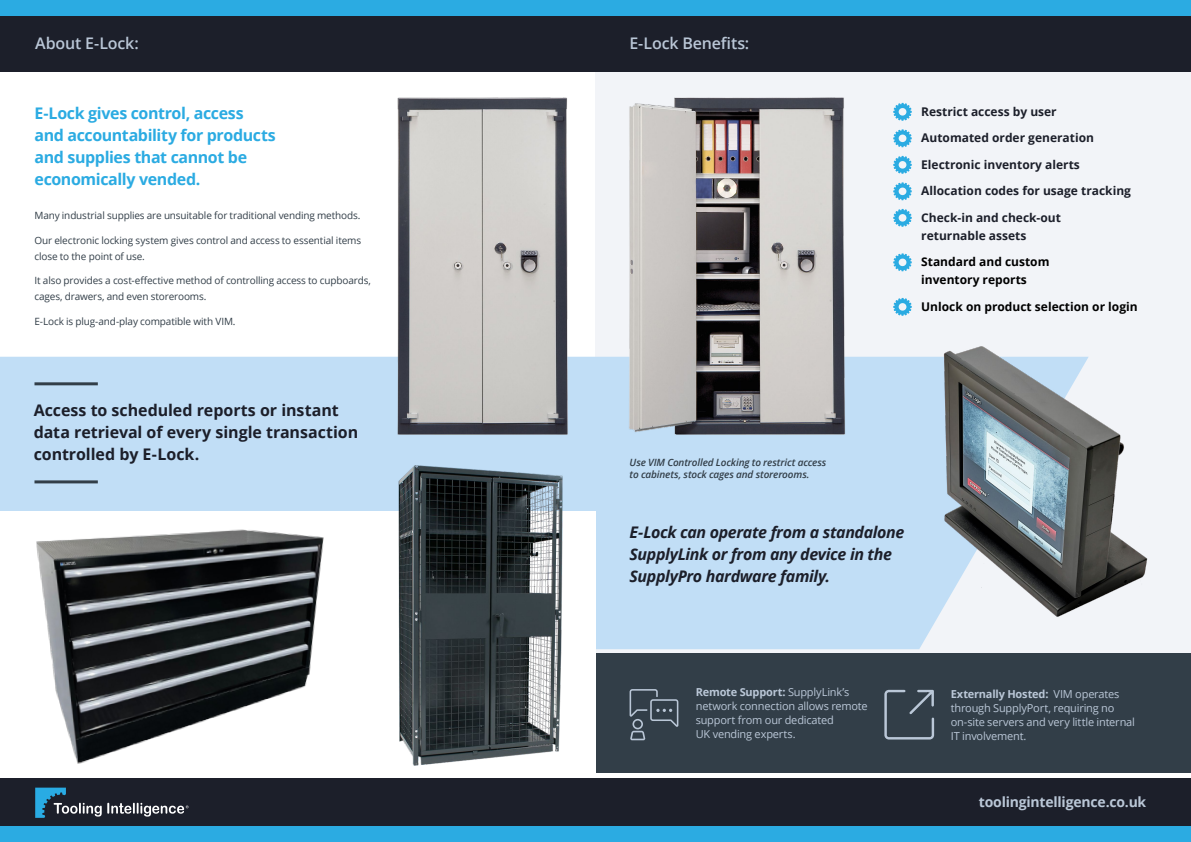
<style>
.page{position:relative;width:1191px;height:842px;background:#fff}
.page>*{position:absolute;margin:0;border:0;box-sizing:border-box;transform-origin:0 0}
.t1{font:700 16px/22px "Open Sans";letter-spacing:-.025em;color:#2babe2}
.t2{font:700 16px/22px "Open Sans";letter-spacing:-.005em;color:#1c1f2a}
.t3{font:italic 700 16px/22px "Open Sans";letter-spacing:-.025em;color:#1c1f2a}
.t4{font:600 16px "Open Sans";letter-spacing:-.01em;color:#bac7d7}
.t5{font:700 14px "Open Sans";letter-spacing:-.015em;color:#bac7d7}
.t6{font:700 12px/18px "Open Sans";color:#1c1f2a}
.t7{font:700 12px/18px "Open Sans";color:#000}
.t8{font:11px/14px "Open Sans";letter-spacing:-.02em;color:#bac7d7}
.t9{font:10px/16px "Open Sans";letter-spacing:-.015em;color:#323e48}
.t10{font:italic 600 10px/12px "Open Sans";letter-spacing:-.015em;color:#323e48}
.s1{font-weight:700}
</style>
<div class="page">
<div style="left:595px;top:0;width:596px;height:746px;background:#f2f4f8"></div>
<div style="left:0;top:653px;width:1191px;height:120px;background:#323e48"></div>
<div style="left:0;top:779px;width:1191px;height:63px;background:#1c1f2a"></div>
<div style="left:0;top:827px;width:1191px;height:15px;background:#2babe2"></div>
<svg style="left:35px;top:788px;width:153px;height:30px"></svg>
<div style="left:0;top:0;width:1191px;height:71px;background:#1c1f2a"></div>
<div style="left:0;top:0;width:1191px;height:15px;background:#2babe2"></div>
<div style="left:0;top:357px;width:927px;height:292px;background:#c1def6"></div>
<svg style="left:629px;top:689px;width:49px;height:51px"></svg>
<svg style="left:884px;top:689px;width:51px;height:51px"></svg>
<div style="left:0;top:511px;width:595px;height:264px;background:#fff"></div>
<img style="left:383px;top:97px;width:195px;height:350px">
<img style="left:619px;top:97px;width:247px;height:350px">
<img style="left:0;top:493px;width:371px;height:286px">
<img style="left:398px;top:465px;width:164px;height:300px">
<img style="left:911px;top:346px;width:237px;height:289px">
<svg style="left:893px;top:103px;width:19px;height:18px"></svg>
<svg style="left:893px;top:129px;width:19px;height:18px"></svg>
<svg style="left:893px;top:156px;width:19px;height:18px"></svg>
<svg style="left:893px;top:182px;width:19px;height:18px"></svg>
<svg style="left:893px;top:209px;width:19px;height:18px"></svg>
<svg style="left:893px;top:253px;width:19px;height:18px"></svg>
<svg style="left:893px;top:298px;width:19px;height:18px"></svg>
<hr style="left:34px;top:480px;width:64px;height:3px;background:#323e48">
<hr style="left:34px;top:382px;width:64px;height:3px;background:#323e48">
<h1 class="t4" style="left:35px;top:32px;width:105px">About E-Lock:</h1>
<h1 class="t4" style="left:629px;top:32px;width:121px">E-Lock Benefits:</h1>
<h1 class="t1" style="left:34px;top:102px;width:243px">E-Lock gives control, access and accountability for products and supplies that cannot be economically vended.</h1>
<p class="t9" style="left:34px;top:207px;width:327px">Many industrial supplies are unsuitable for traditional vending methods.</p>
<p class="t9" style="left:34px;top:232px;width:328px">Our electronic locking system gives control and access to essential items close to the point of use.</p>
<p class="t9" style="left:34px;top:272px;width:338px">It also provides a cost-effective method of controlling access to cupboards, cages, drawers, and even storerooms.</p>
<p class="t9" style="left:34px;top:313px;width:203px">E-Lock is plug-and-play compatible with VIM.</p>
<p class="t6" style="left:921px;top:102px;width:137px">Restrict access by user</p>
<p class="t6" style="left:921px;top:129px;width:174px">Automated order generation</p>
<p class="t6" style="left:921px;top:155px;width:160px">Electronic inventory alerts</p>
<p class="t6" style="left:921px;top:182px;width:211px">Allocation codes for usage tracking</p>
<p class="t6" style="left:921px;top:208px;width:141px">Check-in and check-out returnable assets</p>
<p class="t7" style="left:921px;top:253px;width:130px">Standard and custom inventory reports</p>
<p class="t7" style="left:921px;top:297px;width:218px">Unlock on product selection or login</p>
<h1 class="t2" style="left:34px;top:399px;width:326px">Access to scheduled reports or instant data retrieval of every single transaction controlled by E-Lock.</h1>
<p class="t10" style="left:629px;top:456px;width:198px">Use VIM Controlled Locking to restrict access to cabinets, stock cages and storerooms.</p>
<h1 class="t3" style="left:629px;top:520px;width:276px">E-Lock can operate from a standalone<br>SupplyLink or from any device in the<br>SupplyPro hardware family.</h1>
<p class="t8" style="left:696px;top:684px;width:173px"><span class="s1">Remote Support:</span> SupplyLink’s network connection allows remote support from our dedicated<br>UK vending experts.</p>
<p class="t8" style="left:950px;top:686px;width:186px"><span class="s1">Externally Hosted:</span> VIM operates through SupplyPort, requiring no on-site servers and very little internal<br>IT involvement.</p>
<h2 class="t5" style="left:979px;top:792px;width:169px">toolingintelligence.co.uk</h2>
</div>
